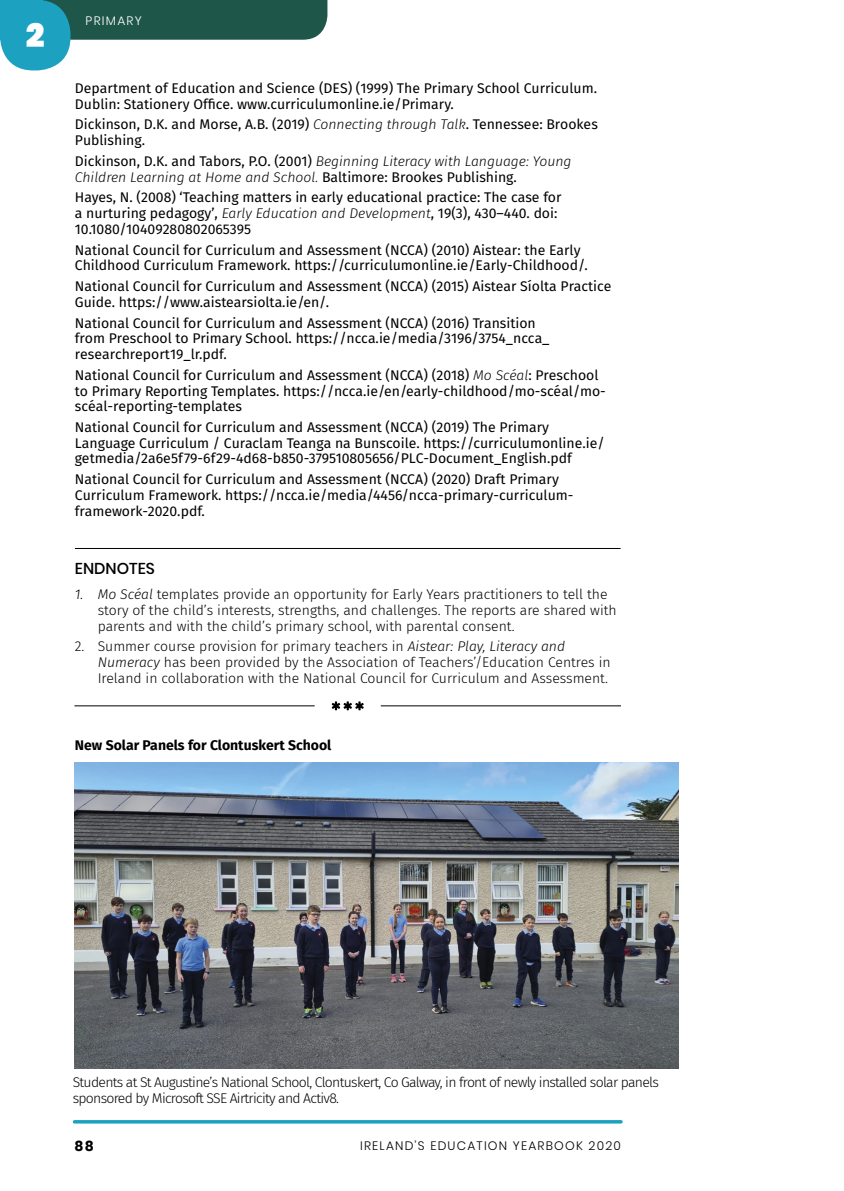
<style>
.page{position:relative;width:844px;height:1191px;background:#fff}
.page>*{position:absolute;margin:0;border:0;box-sizing:border-box;transform-origin:0 0}
.t1{font:900 33.25px "Poppins";color:#fff}
.Header_Footnotes___R{font:500 15.75px "Poppins";color:#000}
.reference{font:14px/15.8px "Fira Sans";color:#000}
.photo_description{font:300 14px/15.8px "Fira Sans";color:#000}
.photo_description-2{font:300 14px/16.8px "Fira Sans";letter-spacing:-.05em;color:#000}
.reference-2{font:italic 300 14px/15.8px "Fira Sans";color:#000}
.photo_description_ti{font:700 14px "Fira Sans";color:#000}
.t2{font:700 14px "Poppins";color:#000}
.t3{font:300 12.25px "Poppins";letter-spacing:.1em;color:#000}
.t4{font:300 12.25px "Poppins";letter-spacing:.1em;color:#fff}
.s1{font-weight:300;font-style:italic}
.s2{font-weight:400;font-style:normal}
.s3{font-style:italic}
</style>
<div class="page">
<svg style="left:0;top:0;width:327px;height:70px"></svg>
<hr style="left:74px;top:1120px;width:547px;height:3px;background:#1da1c1">
<hr style="left:75px;top:548px;width:545px;height:1px;background:#000">
<svg style="left:331px;top:701px;width:32px;height:9px"></svg>
<hr style="left:74px;top:705px;width:240px;height:1px;background:#000">
<hr style="left:380px;top:705px;width:241px;height:1px;background:#000">
<img style="left:75px;top:762px;width:603px;height:306px">
<h1 class="t1" style="left:26px;top:16px;width:20px">2</h1>
<p class="t4" style="left:86px;top:14px;width:57px">PRIMARY</p>
<p class="reference" style="left:75px;top:81px;width:523px">Department of Education and Science (DES) (1999) The Primary School Curriculum.<br>Dublin: Stationery Office. www.curriculumonline.ie/Primary.</p>
<p class="reference" style="left:75px;top:118px;width:524px">Dickinson, D.K. and Morse, A.B. (2019) <span class="s1">Connecting through Talk</span>. Tennessee: Brookes<br>Publishing.</p>
<p class="reference-2" style="left:75px;top:153px;width:498px"><span class="s2">Dickinson, D.K. and Tabors, P.O. (2001)</span> Beginning Literacy with Language: Young<br>Children Learning at Home and School. <span class="s2">Baltimore: Brookes Publishing.</span></p>
<p class="reference" style="left:75px;top:191px;width:488px">Hayes, N. (2008) ‘Teaching matters in early educational practice: The case for a nurturing pedagogy’, <span class="s1">Early Education and Development</span>, 19(3), 430–440. doi:<br>10.1080/10409280802065395</p>
<p class="reference" style="left:75px;top:243px;width:514px">National Council for Curriculum and Assessment (NCCA) (2010) Aistear: the Early<br>Childhood Curriculum Framework. https://curriculumonline.ie/Early-Childhood/.</p>
<p class="reference" style="left:75px;top:279px;width:538px">National Council for Curriculum and Assessment (NCCA) (2015) Aistear Síolta Practice<br>Guide. https://www.aistearsiolta.ie/en/.</p>
<p class="reference" style="left:75px;top:316px;width:476px">National Council for Curriculum and Assessment (NCCA) (2016) Transition from Preschool to Primary School. https://ncca.ie/media/3196/3754_ncca_ researchreport19_lr.pdf.</p>
<p class="reference" style="left:75px;top:368px;width:532px">National Council for Curriculum and Assessment (NCCA) (2018) <span class="s1">Mo Scéal</span>: Preschool to Primary Reporting Templates. https://ncca.ie/en/early-childhood/mo-scéal/mo&shy;scéal-reporting-templates</p>
<p class="reference" style="left:75px;top:420px;width:531px">National Council for Curriculum and Assessment (NCCA) (2019) The Primary<br>Language Curriculum / Curaclam Teanga na Bunscoile. https://curriculumonline.ie/ getmedia/2a6e5f79-6f29-4d68-b850-379510805656/PLC-Document_English.pdf</p>
<p class="reference" style="left:75px;top:472px;width:500px">National Council for Curriculum and Assessment (NCCA) (2020) Draft Primary<br>Curriculum Framework. https://ncca.ie/media/4456/ncca-primary-curriculum&shy;framework-2020.pdf.</p>
<p class="Header_Footnotes___R" style="left:75px;top:559px;width:81px">ENDNOTES</p>
<p class="photo_description" style="left:98px;top:586px;width:520px;text-indent:-23px"><span class="s3">1. Mo Scéal</span> templates provide an opportunity for Early Years practitioners to tell the story of the child’s interests, strengths, and challenges. The reports are shared with parents and with the child’s primary school, with parental consent.</p>
<p class="photo_description" style="left:98px;top:638px;width:514px;text-indent:-23px">2. Summer course provision for primary teachers in <span class="s3">Aistear: Play, Literacy and<br>Numeracy</span> has been provided by the Association of Teachers’/Education Centres in<br>Ireland in collaboration with the National Council for Curriculum and Assessment.</p>
<p class="photo_description_ti" style="left:75px;top:733px;width:258px">New Solar Panels for Clontuskert School</p>
<p class="photo_description-2" style="left:73px;top:1073px;width:587px">Students at St Augustine’s National School, Clontuskert, Co Galway, in front of newly installed solar panels sponsored by Microsoft SSE Airtricity and Activ8.</p>
<p class="t2" style="left:74px;top:1138px;width:21px">88</p>
<p class="t3" style="left:360px;top:1138px;width:262px">IRELAND’S EDUCATION YEARBOOK 2020</p>
</div>
